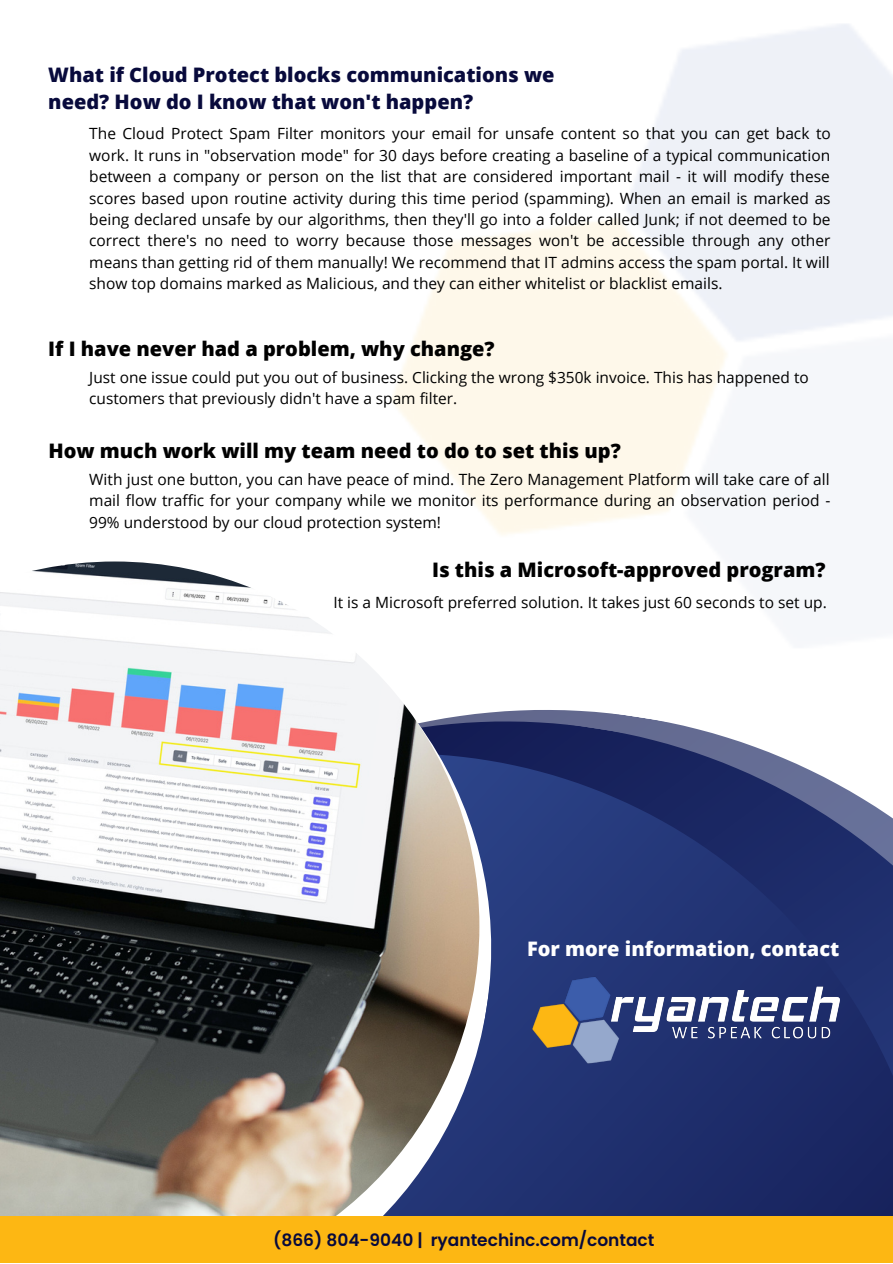
<style>
.page{position:relative;width:893px;height:1264px;background:#fff}
.page>*{position:absolute;margin:0;border:0;box-sizing:border-box;transform-origin:0 0}
.t1{font:800 19.95px "Open Sans";color:#000}
.t2{font:800 19.95px/27px "Open Sans";color:#080a3c}
.t3{font:800 19.95px "Open Sans";color:#fff}
.t4{font:600 16.95px "Poppins";color:#080a3c}
.t5{font:15.45px/21.3px "Open Sans";color:#000;text-align:justify}
</style>
<div class="page">
<svg style="left:545px;top:637px;width:344px;height:98px"></svg>
<svg style="left:545px;top:735px;width:347px;height:480px;background:#2c3b75"></svg>
<svg style="left:478px;top:510px;width:67px;height:705px"></svg>
<img style="left:0;top:561px;width:479px;height:654px">
<img style="left:527px;top:972px;width:312px;height:97px">
<div style="left:0;top:1215px;width:892px;height:47px;background:#fdb713"></div>
<p class="t2" style="left:48px;top:61px;width:508px">What if Cloud Protect blocks communications we need? How do I know that won't happen?</p>
<p class="t5" style="left:89px;top:123px;width:743px">The Cloud Protect Spam Filter monitors your email for unsafe content so that you can get back to work. It runs in "observation mode" for 30 days before creating a baseline of a typical communication between a company or person on the list that are considered important mail - it will modify these scores based upon routine activity during this time period (spamming). When an email is marked as being declared unsafe by our algorithms, then they'll go into a folder called Junk; if not deemed to be correct there's no need to worry because those messages won't be accessible through any other means than getting rid of them manually! We recommend that IT admins access the spam portal. It will show top domains marked as Malicious, and they can either whitelist or blacklist emails.</p>
<p class="t1" style="left:48px;top:335px;width:448px">If I have never had a problem, why change?</p>
<p class="t5" style="left:89px;top:366px;width:721px">Just one issue could put you out of business. Clicking the wrong $350k invoice. This has happened to customers that previously didn't have a spam filter.</p>
<p class="t1" style="left:48px;top:436px;width:574px">How much work will my team need to do to set this up?</p>
<p class="t5" style="left:89px;top:468px;width:742px">With just one button, you can have peace of mind. The Zero Management Platform will take care of all mail flow traffic for your company while we monitor its performance during an observation period - 99% understood by our cloud protection system!</p>
<p class="t1" style="left:432px;top:555px;width:395px">Is this a Microsoft-approved program?</p>
<p class="t5" style="left:333px;top:591px;width:495px">It is a Microsoft preferred solution. It takes just 60 seconds to set up.</p>
<p class="t3" style="left:527px;top:935px;width:314px">For more information, contact</p>
<p class="t4" style="left:273px;top:1228px;width:383px">(866) 804-9040 | ryantechinc.com/contact</p>
</div>
